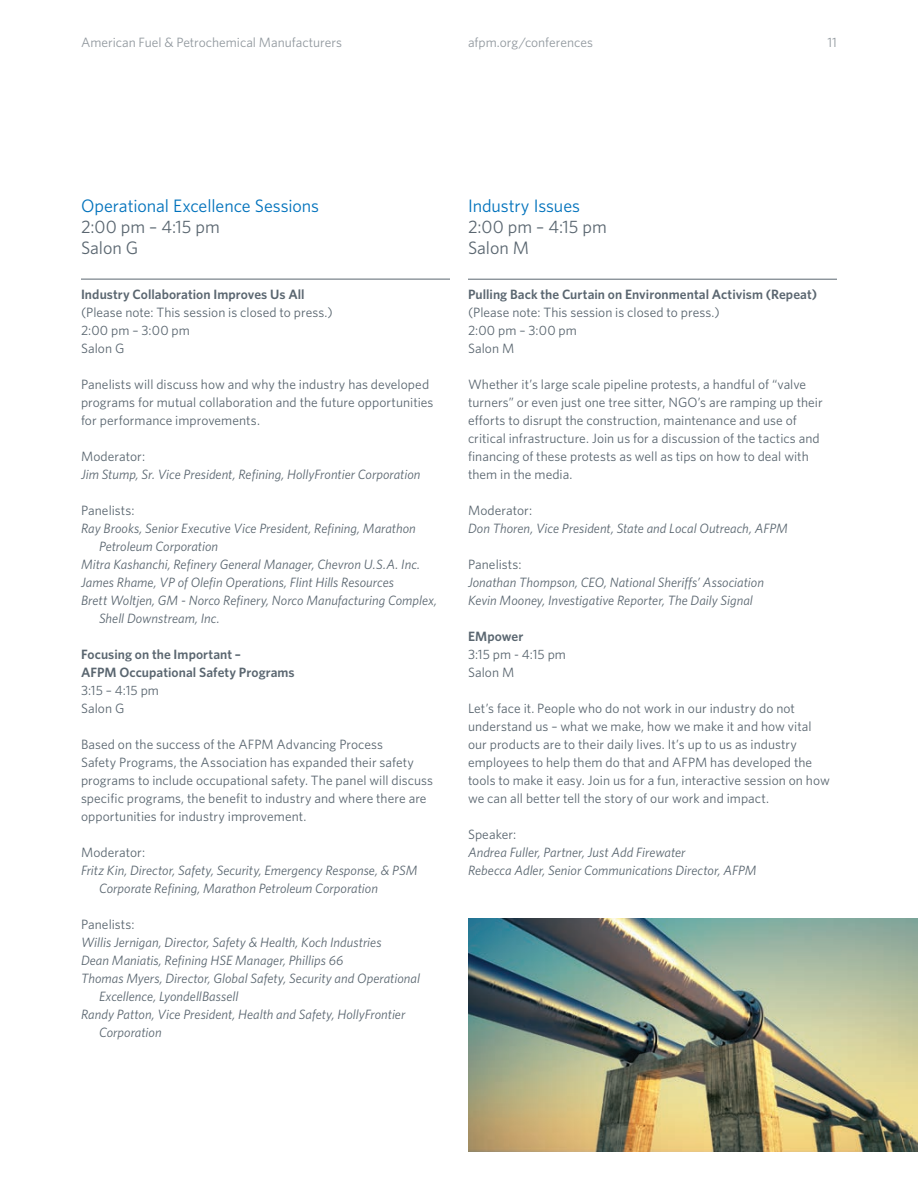
<style>
.page{position:relative;width:918px;height:1188px;background:#fff}
.page>*{position:absolute;margin:0;border:0;box-sizing:border-box;transform-origin:0 0}
.Callouts{font:18px "Whitney";letter-spacing:-.005em;color:#0072bc}
.Callouts-2{font:18px "Whitney";color:#5a6670}
.Body_-_righthand_ind{font:13.5px/18px "Whitney";letter-spacing:.005em;color:#5a6670}
.Body_italic__with_in{font:italic 13.5px/18px "Whitney";color:#5a6670}
.Body_bold{font:600 13.5px/18px "Whitney";letter-spacing:.005em;color:#5a6670}
.t1{font:13.5px "Whitney";color:#92999f}
.body_with_rule_above{font:600 13.5px "Whitney";letter-spacing:.005em;color:#5a6670}
.Body_italic_red__wit{font:13.5px "Whitney";letter-spacing:.005em;color:#5a6670}
</style>
<div class="page">
<hr style="left:468px;top:279px;width:369px;height:1px;background:#5a6670">
<img style="left:468px;top:918px;width:450px;height:234px">
<hr style="left:81px;top:279px;width:369px;height:1px;background:#5a6670">
<p class="t1" style="left:81px;top:33px;width:263px">American Fuel &amp; Petrochemical Manufacturers</p>
<p class="t1" style="left:468px;top:33px;width:126px">afpm.org/conferences</p>
<p class="t1" style="left:827px;top:33px;width:11px">11</p>
<p class="Callouts" style="left:81px;top:194px;width:240px">Operational Excellence Sessions</p>
<p class="Callouts-2" style="left:81px;top:215px;width:140px">2:00 pm – 4:15 pm</p>
<p class="Callouts-2" style="left:81px;top:236px;width:59px">Salon G</p>
<p class="body_with_rule_above" style="left:81px;top:285px;width:225px">Industry Collaboration Improves Us All</p>
<p class="Body_-_righthand_ind" style="left:81px;top:303px;width:253px">(Please note: This session is closed to press.)</p>
<p class="Body_-_righthand_ind" style="left:81px;top:321px;width:110px">2:00 pm – 3:00 pm</p>
<p class="Body_italic_red__wit" style="left:81px;top:339px;width:45px">Salon G</p>
<p class="Body_-_righthand_ind" style="left:81px;top:375px;width:354px">Panelists will discuss how and why the industry has developed programs for mutual collaboration and the future opportunities for performance improvements.</p>
<p class="Body_-_righthand_ind" style="left:81px;top:447px;width:66px">Moderator:</p>
<p class="Body_italic__with_in" style="left:81px;top:465px;width:341px">Jim Stump, Sr. Vice President, Refining, HollyFrontier Corporation</p>
<p class="Body_-_righthand_ind" style="left:81px;top:501px;width:55px">Panelists:</p>
<p class="Body_italic__with_in" style="left:99px;top:519px;width:318px;text-indent:-18px">Ray Brooks, Senior Executive Vice President, Refining, Marathon<br>Petroleum Corporation</p>
<p class="Body_italic__with_in" style="left:81px;top:555px;width:341px">Mitra Kashanchi, Refinery General Manager, Chevron U.S.A. Inc.</p>
<p class="Body_italic__with_in" style="left:81px;top:573px;width:314px">James Rhame, VP of Olefin Operations, Flint Hills Resources</p>
<p class="Body_italic__with_in" style="left:99px;top:591px;width:340px;text-indent:-18px">Brett Woltjen, GM - Norco Refinery, Norco Manufacturing Complex,<br>Shell Downstream, Inc.</p>
<p class="Body_bold" style="left:81px;top:645px;width:215px">Focusing on the Important –<br>AFPM Occupational Safety Programs</p>
<p class="Body_-_righthand_ind" style="left:81px;top:681px;width:79px">3:15 – 4:15 pm</p>
<p class="Body_italic_red__wit" style="left:81px;top:699px;width:45px">Salon G</p>
<p class="Body_-_righthand_ind" style="left:81px;top:735px;width:354px">Based on the success of the AFPM Advancing Process<br>Safety Programs, the Association has expanded their safety programs to include occupational safety. The panel will discuss specific programs, the benefit to industry and where there are opportunities for industry improvement.</p>
<p class="Body_-_righthand_ind" style="left:81px;top:843px;width:66px">Moderator:</p>
<p class="Body_italic__with_in" style="left:99px;top:861px;width:320px;text-indent:-18px">Fritz Kin, Director, Safety, Security, Emergency Response, &amp; PSM<br>Corporate Refining, Marathon Petroleum Corporation</p>
<p class="Body_-_righthand_ind" style="left:81px;top:915px;width:55px">Panelists:</p>
<p class="Body_italic__with_in" style="left:81px;top:933px;width:302px">Willis Jernigan, Director, Safety &amp; Health, Koch Industries</p>
<p class="Body_italic__with_in" style="left:81px;top:951px;width:264px">Dean Maniatis, Refining HSE Manager, Phillips 66</p>
<p class="Body_italic__with_in" style="left:99px;top:969px;width:323px;text-indent:-18px">Thomas Myers, Director, Global Safety, Security and Operational<br>Excellence, LyondellBassell</p>
<p class="Body_italic__with_in" style="left:99px;top:1005px;width:308px;text-indent:-18px">Randy Patton, Vice President, Health and Safety, HollyFrontier<br>Corporation</p>
<p class="Callouts" style="left:468px;top:194px;width:114px">Industry Issues</p>
<p class="Callouts-2" style="left:468px;top:215px;width:140px">2:00 pm – 4:15 pm</p>
<p class="Callouts-2" style="left:468px;top:236px;width:63px">Salon M</p>
<p class="Body_bold" style="left:468px;top:285px;width:351px">Pulling Back the Curtain on Environmental Activism (Repeat)</p>
<p class="Body_-_righthand_ind" style="left:468px;top:303px;width:253px">(Please note: This session is closed to press.)</p>
<p class="Body_-_righthand_ind" style="left:468px;top:321px;width:110px">2:00 pm – 3:00 pm</p>
<p class="Body_italic_red__wit" style="left:468px;top:339px;width:48px">Salon M</p>
<p class="Body_-_righthand_ind" style="left:468px;top:375px;width:356px">Whether it’s large scale pipeline protests, a handful of “valve turners” or even just one tree sitter, NGO’s are ramping up their efforts to disrupt the construction, maintenance and use of critical infrastructure. Join us for a discussion of the tactics and financing of these protests as well as tips on how to deal with them in the media.</p>
<p class="Body_-_righthand_ind" style="left:468px;top:501px;width:66px">Moderator:</p>
<p class="Body_italic__with_in" style="left:468px;top:519px;width:321px">Don Thoren, Vice President, State and Local Outreach, AFPM</p>
<p class="Body_-_righthand_ind" style="left:468px;top:555px;width:55px">Panelists:</p>
<p class="Body_italic__with_in" style="left:468px;top:573px;width:298px">Jonathan Thompson, CEO, National Sheriffs’ Association</p>
<p class="Body_italic__with_in" style="left:468px;top:591px;width:286px">Kevin Mooney, Investigative Reporter, The Daily Signal</p>
<p class="Body_bold" style="left:468px;top:627px;width:57px">EMpower</p>
<p class="Body_-_righthand_ind" style="left:468px;top:645px;width:99px">3:15 pm - 4:15 pm</p>
<p class="Body_italic_red__wit" style="left:468px;top:663px;width:48px">Salon M</p>
<p class="Body_-_righthand_ind" style="left:468px;top:699px;width:363px">Let’s face it. People who do not work in our industry do not understand us – what we make, how we make it and how vital our products are to their daily lives. It’s up to us as industry employees to help them do that and AFPM has developed the tools to make it easy. Join us for a fun, interactive session on how we can all better tell the story of our work and impact.</p>
<p class="Body_-_righthand_ind" style="left:468px;top:825px;width:50px">Speaker:</p>
<p class="Body_italic__with_in" style="left:468px;top:843px;width:219px">Andrea Fuller, Partner, Just Add Firewater</p>
<p class="Body_italic__with_in" style="left:468px;top:861px;width:290px">Rebecca Adler, Senior Communications Director, AFPM</p>
</div>
